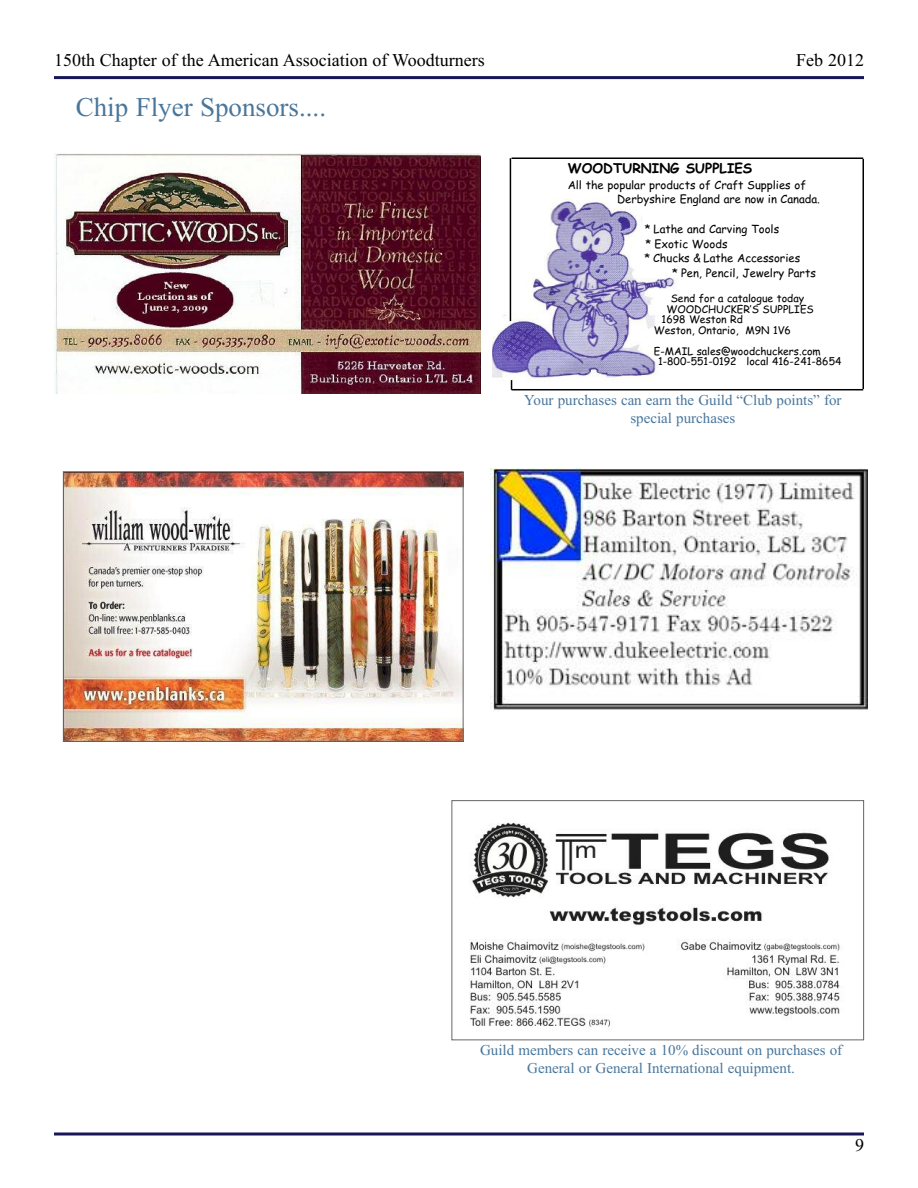
<style>
.page{position:relative;width:918px;height:1188px;background:#fff}
.page>*{position:absolute;margin:0;border:0;box-sizing:border-box;transform-origin:0 0}
.t1{font:27px "Times New Roman";color:#49769b}
.t2{font:18px "Times New Roman";color:#000}
.t3{font:15px/18px "Times New Roman";color:#49769b;text-align:center}
.t4{font:700 13.5px "Comic Sans MS";color:#000}
.t5{font:11.25px/14.7px "Comic Sans MS";color:#000}
.t6{font:10.5px/10.5px "Comic Sans MS";color:#000}
</style>
<div class="page">
<hr style="left:54px;top:76px;width:810px;height:3px;background:#181658">
<svg style="left:54px;top:1132px;width:810px;height:4px;background:#515081"></svg>
<img style="left:491px;top:468px;width:376px;height:242px">
<img style="left:54px;top:154px;width:427px;height:240px">
<img style="left:65px;top:473px;width:397px;height:267px">
<div style="left:63px;top:471px;width:401px;height:271px;border:1px solid #666"></div>
<img style="left:493px;top:198px;width:184px;height:184px">
<hr style="left:510px;top:158px;width:1px;height:163px;background:#000">
<hr style="left:512px;top:158px;width:351px;height:1px;background:#000">
<hr style="left:512px;top:389px;width:351px;height:1px;background:#000">
<hr style="left:863px;top:159px;width:1px;height:230px;background:#000">
<img style="left:469px;top:822px;width:371px;height:205px">
<div style="left:452px;top:800px;width:412px;height:240px;border:1px solid #666"></div>
<h2 class="t2" style="left:54px;top:50px;width:432px">150th Chapter of the American Association of Woodturners</h2>
<h2 class="t2" style="left:796px;top:50px;width:69px">Feb 2012</h2>
<h1 class="t1" style="left:76px;top:91px;width:252px">Chip Flyer Sponsors....</h1>
<p class="t4" style="left:568px;top:160px;width:186px">WOODTURNING SUPPLIES</p>
<p class="t5" style="left:617px;top:177px;width:204px;text-indent:-49px">All the popular products of Craft Supplies of<br>Derbyshire England are now in Canada.</p>
<p class="t5" style="left:645px;top:222px;width:136px">* Lathe and Carving Tools</p>
<p class="t5" style="left:646px;top:236px;width:83px">* Exotic Woods</p>
<p class="t5" style="left:644px;top:251px;width:157px">* Chucks &amp; Lathe Accessories</p>
<p class="t5" style="left:672px;top:266px;width:145px">* Pen, Pencil, Jewelry Parts</p>
<p class="t6" style="left:671px;top:293px;width:135px">Send for a catalogue today</p>
<p class="t6" style="left:667px;top:304px;width:149px">WOODCHUCKER’S SUPPLIES</p>
<p class="t6" style="left:662px;top:314px;width:83px">1698 Weston Rd</p>
<p class="t6" style="left:654px;top:325px;width:139px">Weston, Ontario, M9N 1V6</p>
<p class="t6" style="left:658px;top:346px;width:185px;text-indent:-4px">E-MAIL sales@woodchuckers.com<br>1-800-551-0192 local 416-241-8654</p>
<h3 class="t3" style="left:524px;top:391px;width:319px">Your purchases can earn the Guild “Club points” for special purchases</h3>
<h3 class="t3" style="left:480px;top:1041px;width:364px">Guild members can receive a 10% discount on purchases of<br>General or General International equipment.</h3>
<h2 class="t2" style="left:855px;top:1134px;width:10px">9</h2>
</div>
